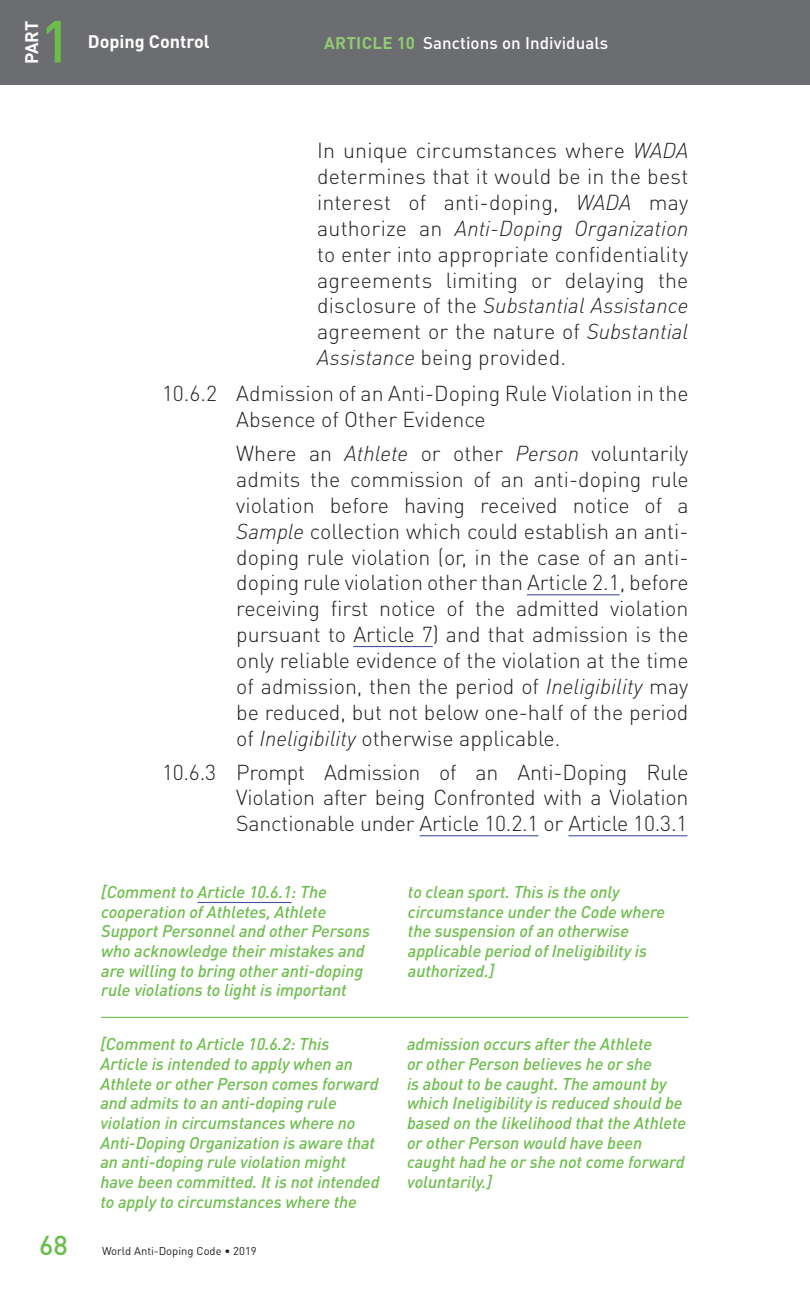
<style>
.page{position:relative;width:810px;height:1296px;background:#fff}
.page>*{position:absolute;margin:0;border:0;box-sizing:border-box;transform-origin:0 0}
.t1{font:500 58.5px "DINOT";color:#6cbe4b}
.t2{font:500 27px "DINOT";color:#6cbe4b}
.t3{font:300 21.38px/25.9px "DINOT";color:#231f20;text-align:justify}
.t4{font:700 18px "DINOT";color:#fff}
.t5{font:italic 500 16.88px/19.8px "DINOT";letter-spacing:-.005em;color:#6cbe4b}
.t6{font:500 16.88px "DINOT";letter-spacing:.005em;color:#fff}
.t7{font:11.25px "DINOT";color:#231f20}
.s1{font-weight:700;color:#90cb74}
.s2{font-style:italic}
</style>
<div class="page">
<div style="left:0;top:0;width:810px;height:85px;background:#6c6d70"></div>
<hr style="left:527px;top:594px;width:93px;height:1px;background:#4553a3">
<hr style="left:353px;top:646px;width:80px;height:1px;background:#4553a3">
<hr style="left:420px;top:835px;width:118px;height:1px;background:#4553a3">
<hr style="left:568px;top:835px;width:119px;height:1px;background:#4553a3">
<hr style="left:198px;top:902px;width:94px;height:1px;background:#4553a3">
<hr style="left:101px;top:1017px;width:587px;height:1px;background:#6cbe4b">
<p class="t4" style="left:20px;top:64px;width:45px;rotate:-90deg">PART</p>
<h1 class="t1" style="left:40px;top:2px;width:33px">1</h1>
<p class="t4" style="left:88px;top:29px;width:123px">Doping Control</p>
<p class="t6" style="left:324px;top:31px;width:286px"><span class="s1">ARTICLE 10</span> Sanctions on Individuals</p>
<p class="t3" style="left:317px;top:137px;width:373px">In unique circumstances where <span class="s2">WADA </span>determines that it would be in the best interest of anti-doping, <span class="s2">WADA</span> may authorize an <span class="s2">Anti-Doping Organization </span>to enter into appropriate confidentiality agreements limiting or delaying the disclosure of the <span class="s2">Substantial Assistance </span>agreement or the nature of <span class="s2">Substantial Assistance</span> being provided.</p>
<p class="t3" style="left:236px;top:380px;width:454px;text-indent:-74px">10.6.2 Admission of an Anti-Doping Rule Violation in the<br>Absence of Other Evidence</p>
<p class="t3" style="left:236px;top:439px;width:454px">Where an <span class="s2">Athlete</span> or other <span class="s2">Person</span> voluntarily admits the commission of an anti-doping rule violation before having received notice of a <span class="s2">Sample</span> collection which could establish an anti&shy;doping rule violation (or, in the case of an anti&shy;doping rule violation other than Article 2.1, before receiving first notice of the admitted violation pursuant to Article 7) and that admission is the only reliable evidence of the violation at the time of admission, then the period of <span class="s2">Ineligibility</span> may be reduced, but not below one-half of the period of <span class="s2">Ineligibility</span> otherwise applicable.</p>
<p class="t3" style="left:236px;top:758px;width:454px;text-indent:-74px">10.6.3 Prompt Admission of an Anti-Doping Rule Violation after being Confronted with a Violation Sanctionable under Article 10.2.1 or Article 10.3.1</p>
<p class="t5" style="left:101px;top:881px;width:270px">[Comment to Article 10.6.1: The cooperation of Athletes, Athlete Support Personnel and other Persons who acknowledge their mistakes and are willing to bring other anti-doping rule violations to light is important</p>
<p class="t5" style="left:408px;top:881px;width:259px">to clean sport. This is the only circumstance under the Code where the suspension of an otherwise applicable period of Ineligibility is authorized.]</p>
<p class="t5" style="left:100px;top:1034px;width:281px">[Comment to Article 10.6.2: This Article is intended to apply when an Athlete or other Person comes forward and admits to an anti-doping rule violation in circumstances where no Anti-Doping Organization is aware that an anti-doping rule violation might have been committed. It is not intended to apply to circumstances where the</p>
<p class="t5" style="left:407px;top:1034px;width:281px">admission occurs after the Athlete<br>or other Person believes he or she<br>is about to be caught. The amount by which Ineligibility is reduced should be based on the likelihood that the Athlete or other Person would have been caught had he or she not come forward voluntarily.]</p>
<p class="t2" style="left:39px;top:1227px;width:30px">68</p>
<p class="t7" style="left:102px;top:1243px;width:156px">World Anti-Doping Code • 2019</p>
</div>
